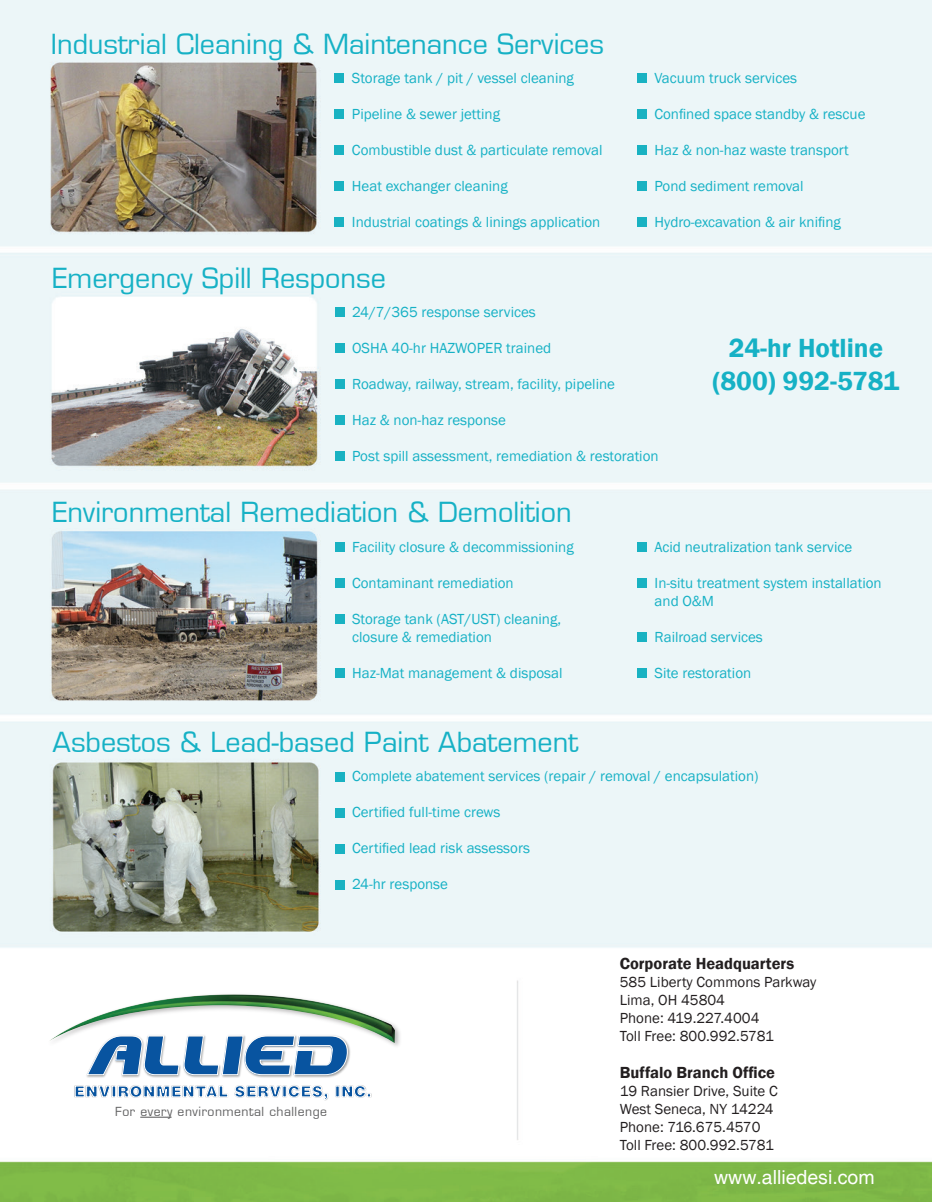
<style>
.page{position:relative;width:932px;height:1202px;background:#fff}
.page>*{position:absolute;margin:0;border:0;box-sizing:border-box;transform-origin:0 0}
.t1{font:48.45px "Doo M";color:#0854a0}
.t2{font:27px "Eurostile";color:#16b1c5}
.t3{font:600 27px/32.4px "Franklin Gothic";color:#16b1c5;text-align:center}
.t4{font:19.5px "Helvetica";color:#fff}
.t5{font:600 16.5px "Franklin Gothic";color:#231f20}
.t6{font:15px/18px "Franklin Gothic";color:#16b1c5}
.t7{font:15px/18px "Franklin Gothic";color:#231f20}
.t8{font:900 15px "Helvetica";letter-spacing:.04em;color:#0854a0}
.t9{font:12.15px "Eurostile";letter-spacing:.04em;color:#616162}
</style>
<div class="page">
<img style="left:0;top:0;width:932px;height:1202px">
<img style="left:37px;top:984px;width:381px;height:131px">
<img style="left:48px;top:994px;width:347px;height:49px">
<img style="left:83px;top:1028px;width:277px;height:54px">
<svg style="left:86px;top:1035px;width:265px;height:40px"></svg>
<img style="left:73px;top:1082px;width:301px;height:20px">
<svg style="left:75px;top:1085px;width:36px;height:12px"></svg>
<div style="left:112px;top:1086px;width:4px;height:11px;border:1px solid #fff"></div>
<svg style="left:118px;top:1085px;width:110px;height:13px"></svg>
<svg style="left:234px;top:1085px;width:94px;height:15px"></svg>
<div style="left:335px;top:1086px;width:4px;height:11px;border:1px solid #fff"></div>
<svg style="left:342px;top:1085px;width:29px;height:12px"></svg>
<hr style="left:140px;top:1117px;width:31px;height:1px;background:#616162">
<svg style="left:335px;top:74px;width:9px;height:9px"></svg>
<svg style="left:335px;top:109px;width:9px;height:10px"></svg>
<svg style="left:335px;top:145px;width:9px;height:10px"></svg>
<svg style="left:335px;top:181px;width:9px;height:10px"></svg>
<svg style="left:335px;top:217px;width:9px;height:10px"></svg>
<svg style="left:637px;top:74px;width:9px;height:9px"></svg>
<svg style="left:637px;top:110px;width:9px;height:9px"></svg>
<svg style="left:637px;top:146px;width:9px;height:9px"></svg>
<svg style="left:637px;top:181px;width:9px;height:10px"></svg>
<svg style="left:637px;top:217px;width:9px;height:10px"></svg>
<svg style="left:335px;top:308px;width:9px;height:9px"></svg>
<svg style="left:335px;top:343px;width:9px;height:10px"></svg>
<svg style="left:335px;top:379px;width:9px;height:10px"></svg>
<svg style="left:335px;top:415px;width:9px;height:10px"></svg>
<svg style="left:335px;top:451px;width:9px;height:10px"></svg>
<svg style="left:335px;top:542px;width:9px;height:10px"></svg>
<svg style="left:335px;top:578px;width:9px;height:9px"></svg>
<svg style="left:335px;top:614px;width:9px;height:9px"></svg>
<svg style="left:335px;top:668px;width:9px;height:9px"></svg>
<svg style="left:637px;top:542px;width:10px;height:10px"></svg>
<svg style="left:637px;top:578px;width:10px;height:10px"></svg>
<svg style="left:637px;top:632px;width:10px;height:10px"></svg>
<svg style="left:637px;top:668px;width:10px;height:9px"></svg>
<svg style="left:335px;top:772px;width:9px;height:9px"></svg>
<svg style="left:335px;top:808px;width:9px;height:9px"></svg>
<svg style="left:335px;top:844px;width:9px;height:9px"></svg>
<svg style="left:335px;top:880px;width:9px;height:9px"></svg>
<h2 class="t2" style="left:51px;top:28px;width:554px">Industrial Cleaning &amp; Maintenance Services</h2>
<p class="t6" style="left:352px;top:69px;width:223px">Storage tank / pit / vessel cleaning</p>
<p class="t6" style="left:352px;top:105px;width:150px">Pipeline &amp; sewer jetting</p>
<p class="t6" style="left:352px;top:141px;width:252px">Combustible dust &amp; particulate removal</p>
<p class="t6" style="left:352px;top:177px;width:157px">Heat exchanger cleaning</p>
<p class="t6" style="left:352px;top:213px;width:250px">Industrial coatings &amp; linings application</p>
<p class="t6" style="left:654px;top:69px;width:144px">Vacuum truck services</p>
<p class="t6" style="left:654px;top:105px;width:212px">Confined space standby &amp; rescue</p>
<p class="t6" style="left:654px;top:141px;width:196px">Haz &amp; non-haz waste transport</p>
<p class="t6" style="left:654px;top:177px;width:151px">Pond sediment removal</p>
<p class="t6" style="left:654px;top:213px;width:188px">Hydro-excavation &amp; air knifing</p>
<h2 class="t2" style="left:52px;top:262px;width:335px">Emergency Spill Response</h2>
<p class="t6" style="left:352px;top:303px;width:185px">24/7/365 response services</p>
<p class="t6" style="left:352px;top:339px;width:201px">OSHA 40-hr HAZWOPER trained</p>
<p class="t6" style="left:352px;top:375px;width:264px">Roadway, railway, stream, facility, pipeline</p>
<p class="t6" style="left:352px;top:411px;width:155px">Haz &amp; non-haz response</p>
<p class="t6" style="left:352px;top:447px;width:308px">Post spill assessment, remediation &amp; restoration</p>
<h2 class="t3" style="left:712px;top:332px;width:188px">24-hr Hotline (800) 992-5781</h2>
<h2 class="t2" style="left:53px;top:496px;width:521px">Environmental Remediation &amp; Demolition</h2>
<p class="t6" style="left:352px;top:538px;width:223px">Facility closure &amp; decommissioning</p>
<p class="t6" style="left:352px;top:574px;width:163px">Contaminant remediation</p>
<p class="t6" style="left:352px;top:610px;width:210px">Storage tank (AST/UST) cleaning, closure &amp; remediation</p>
<p class="t6" style="left:352px;top:664px;width:212px">Haz-Mat management &amp; disposal</p>
<p class="t6" style="left:654px;top:538px;width:199px">Acid neutralization tank service</p>
<p class="t6" style="left:654px;top:574px;width:229px">In-situ treatment system installation and O&amp;M</p>
<p class="t6" style="left:654px;top:628px;width:110px">Railroad services</p>
<p class="t6" style="left:654px;top:664px;width:98px">Site restoration</p>
<h2 class="t2" style="left:52px;top:726px;width:527px">Asbestos &amp; Lead-based Paint Abatement</h2>
<p class="t6" style="left:352px;top:768px;width:408px">Complete abatement services (repair / removal / encapsulation)</p>
<p class="t6" style="left:352px;top:804px;width:150px">Certified full-time crews</p>
<p class="t6" style="left:352px;top:840px;width:179px">Certified lead risk assessors</p>
<p class="t6" style="left:352px;top:876px;width:97px">24-hr response</p>
<h1 class="t1" style="left:90px;top:1024px;width:269px">ALLIED</h1>
<p class="t9" style="left:115px;top:1104px;width:213px">For every environmental challenge</p>
<p class="t8" style="left:74px;top:1081px;width:299px">ENVIRONMENTAL SERVICES, INC.</p>
<p class="t5" style="left:620px;top:953px;width:176px">Corporate Headquarters</p>
<p class="t7" style="left:620px;top:973px;width:198px">585 Liberty Commons Parkway<br>Lima, OH 45804<br>Phone: 419.227.4004<br>Toll Free: 800.992.5781</p>
<p class="t5" style="left:620px;top:1062px;width:157px">Buffalo Branch Office</p>
<p class="t7" style="left:620px;top:1082px;width:159px">19 Ransier Drive, Suite C<br>West Seneca, NY 14224<br>Phone: 716.675.4570<br>Toll Free: 800.992.5781</p>
<h3 class="t4" style="left:714px;top:1165px;width:162px">www.alliedesi.com</h3>
</div>
